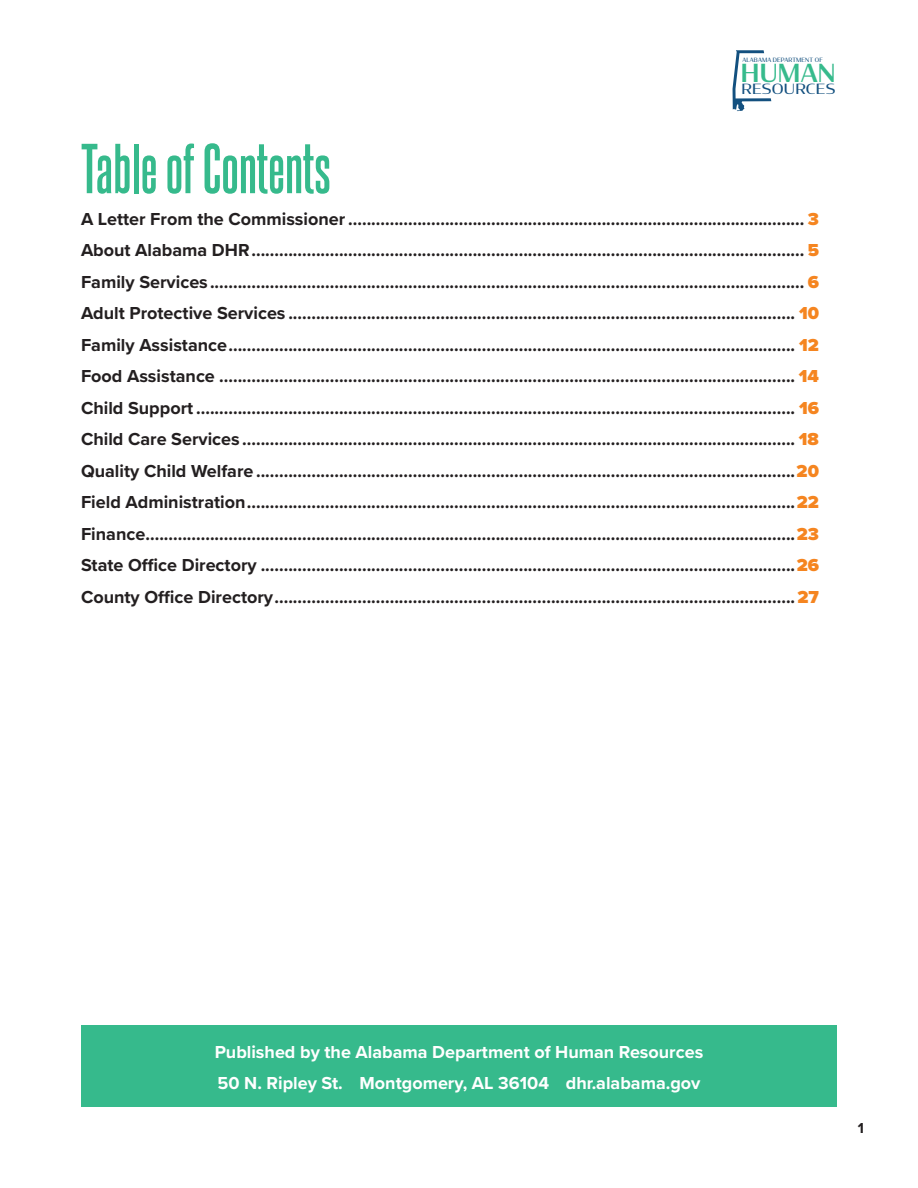
<style>
.page{position:relative;width:918px;height:1188px;background:#fff}
.page>*{position:absolute;margin:0;border:0;box-sizing:border-box;transform-origin:0 0}
.Table_of_Contents_Header{font:700 60px "Steelfish Rg";color:#36ba8c}
.t1{font:500 24.75px "Condor";letter-spacing:.01em;color:#36ba8c}
.t2{font:700 18px "Proxima Nova";color:#231f20}
.t3{font:700 18px/31.5px "Proxima Nova";color:#fff}
.t4{font:700 15px "Proxima Nova";color:#231f20}
.t5{font:13.95px "Condor";letter-spacing:.01em;color:#13507f;scale:1.12 1}
.t6{font:5.85px "Condor";letter-spacing:.025em;color:#13507f}
.s1{font-weight:900;color:#f58520}
.s2{font-size:21px;color:#36ba8c}
</style>
<div class="page">
<svg style="left:733px;top:50px;width:38px;height:61px"></svg>
<div style="left:81px;top:1025px;width:756px;height:82px;background:#36ba8c"></div>
<p class="t6" style="left:743px;top:56px;width:82px">ALABAMA DEPARTMENT OF</p>
<h2 class="t1" style="left:741px;top:57px;width:96px">HUMAN</h2>
<p class="t5" style="left:741px;top:80px;width:85px">RESOURCES</p>
<p class="Table_of_Contents_Header" style="left:81px;top:126px;width:252px">Table of Contents</p>
<p class="t2" style="left:81px;top:205px;width:740px">A Letter From the Commissioner ................................................................................................... <span class="s1">3</span></p>
<p class="t2" style="left:81px;top:237px;width:740px">About Alabama DHR........................................................................................................................ <span class="s1">5</span></p>
<p class="t2" style="left:81px;top:268px;width:739px">Family Services................................................................................................................................. <span class="s1">6</span></p>
<p class="t2" style="left:81px;top:300px;width:740px">Adult Protective Services .............................................................................................................. <span class="s1">10</span></p>
<p class="t2" style="left:81px;top:331px;width:740px">Family Assistance........................................................................................................................... <span class="s1">12</span></p>
<p class="t2" style="left:81px;top:363px;width:740px">Food Assistance ............................................................................................................................. <span class="s1">14</span></p>
<p class="t2" style="left:81px;top:394px;width:740px">Child Support .................................................................................................................................. <span class="s1">16</span></p>
<p class="t2" style="left:81px;top:426px;width:740px">Child Care Services ........................................................................................................................ <span class="s1">18</span></p>
<p class="t2" style="left:81px;top:457px;width:740px">Quality Child Welfare .....................................................................................................................<span class="s1">20</span></p>
<p class="t2" style="left:81px;top:489px;width:740px">Field Administration.......................................................................................................................<span class="s1">22</span></p>
<p class="t2" style="left:81px;top:520px;width:740px">Finance.............................................................................................................................................<span class="s1">23</span></p>
<p class="t2" style="left:81px;top:552px;width:740px">State Office Directory ....................................................................................................................<span class="s1">26</span></p>
<p class="t2" style="left:81px;top:583px;width:740px">County Office Directory.................................................................................................................<span class="s1">27</span></p>
<p class="t3" style="left:215px;top:1035px;width:490px">Published by the Alabama Department of Human Resources<br>50 N. Ripley St. <span class="s2">•</span> Montgomery, AL 36104 <span class="s2">•</span> dhr.alabama.gov</p>
<p class="t4" style="left:858px;top:1117px;width:8px">1</p>
</div>
